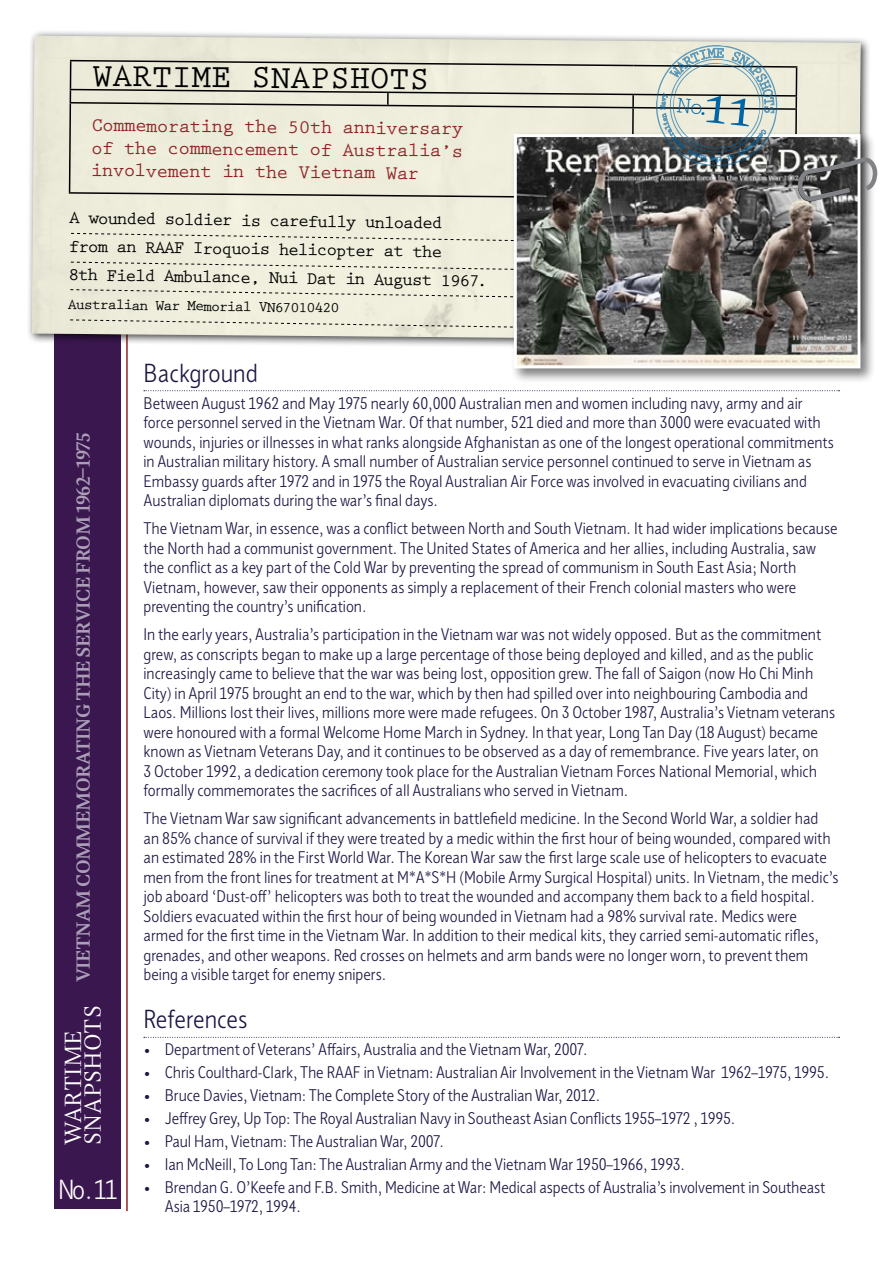
<style>
.page{position:relative;width:893px;height:1263px;background:#fff}
.page>*{position:absolute;margin:0;border:0;box-sizing:border-box;transform-origin:0 0}
.t1{font:700 33px "Prestige Elite Std";color:#000}
.t2{font:300 27px "Wayfarer";color:#fff}
.t3{font:300 25.5px "Wayfarer";color:#1b1643}
.t4{font:24px/19.5px "Kingfisher Display";color:#fff}
.t5{font:700 19.5px/22.4px "Prestige Elite Std";letter-spacing:-.05em;color:#8f2427;text-align:justify}
.t6{font:700 19.5px "Kingfisher";letter-spacing:-.03em;color:#ab9fb8}
.t7{font:700 18px/28.5px "Prestige Elite Std";color:#000}
.t8{font:300 16.5px/19.5px "Wayfarer";color:#1b1643}
.t9{font:700 15px "Prestige Elite Std";color:#000}
</style>
<div class="page">
<div style="left:54px;top:39px;width:67px;height:1170px;background:#3b1750"></div>
<svg style="left:144px;top:390px;width:696px;height:1px"></svg>
<svg style="left:144px;top:1037px;width:696px;height:1px"></svg>
<hr style="left:126px;top:39px;width:2px;height:1172px;background:#8f2427">
<div style="left:26px;top:30px;width:845px;height:321px;background:#000;opacity:.75"></div>
<img style="left:32px;top:36px;width:828px;height:305px">
<svg style="left:70px;top:233px;width:441px;height:13px"></svg>
<svg style="left:70px;top:261px;width:441px;height:13px"></svg>
<svg style="left:70px;top:289px;width:441px;height:13px"></svg>
<svg style="left:69px;top:319px;width:442px;height:13px"></svg>
<div style="left:511px;top:131px;width:364px;height:252px;background:#000;opacity:.5"></div>
<img style="left:518px;top:202px;width:338px;height:162px">
<div style="left:514px;top:134px;width:346px;height:234px;border:3px solid #fff"></div>
<svg style="left:67px;top:41px;width:811px;height:161px"></svg>
<h1 class="t1" style="left:93px;top:57px;width:338px;rotate:1deg">WARTIME SNAPSHOTS</h1>
<p class="t5" style="left:91px;top:116px;width:374px">Commemorating the 50th anniversary of the commencement of Australia’s involvement in the Vietnam War</p>
<p class="t7" style="left:70px;top:203px;width:421px;rotate:1deg">A wounded soldier is carefully unloaded<br>from an RAAF Iroquois helicopter at the<br>8th Field Ambulance, Nui Dat in August 1967.</p>
<p class="t9" style="left:68px;top:296px;width:273px;rotate:1deg">Australian War Memorial VN67010420</p>
<p class="t6" style="left:70px;top:982px;width:551px;rotate:-90deg">Vietnam commemorating the service from 1962–1975</p>
<h3 class="t4" style="left:63px;top:1145px;width:142px;rotate:-90deg">WARTIME<br>SNAPSHOTS</h3>
<h2 class="t2" style="left:58px;top:1171px;width:60px">No. 11</h2>
<h3 class="t3" style="left:143px;top:356px;width:116px">Background</h3>
<p class="t8" style="left:143px;top:393px;width:692px">Between August 1962 and May 1975 nearly 60,000 Australian men and women including navy, army and air force personnel served in the Vietnam War. Of that number, 521 died and more than 3000 were evacuated with wounds, injuries or illnesses in what ranks alongside Afghanistan as one of the longest operational commitments in Australian military history. A small number of Australian service personnel continued to serve in Vietnam as Embassy guards after 1972 and in 1975 the Royal Australian Air Force was involved in evacuating civilians and Australian diplomats during the war’s final days.</p>
<p class="t8" style="left:143px;top:518px;width:696px">The Vietnam War, in essence, was a conflict between North and South Vietnam. It had wider implications because the North had a communist government. The United States of America and her allies, including Australia, saw the conflict as a key part of the Cold War by preventing the spread of communism in South East Asia; North Vietnam, however, saw their opponents as simply a replacement of their French colonial masters who were preventing the country’s unification.</p>
<p class="t8" style="left:143px;top:624px;width:693px">In the early years, Australia’s participation in the Vietnam war was not widely opposed. But as the commitment grew, as conscripts began to make up a large percentage of those being deployed and killed, and as the public increasingly came to believe that the war was being lost, opposition grew. The fall of Saigon (now Ho Chi Minh City) in April 1975 brought an end to the war, which by then had spilled over into neighbouring Cambodia and Laos. Millions lost their lives, millions more were made refugees. On 3 October 1987, Australia’s Vietnam veterans were honoured with a formal Welcome Home March in Sydney. In that year, Long Tan Day (18 August) became known as Vietnam Veterans Day, and it continues to be observed as a day of remembrance. Five years later, on<br>3 October 1992, a dedication ceremony took place for the Australian Vietnam Forces National Memorial, which formally commemorates the sacrifices of all Australians who served in Vietnam.</p>
<p class="t8" style="left:143px;top:808px;width:697px">The Vietnam War saw significant advancements in battlefield medicine. In the Second World War, a soldier had<br>an 85% chance of survival if they were treated by a medic within the first hour of being wounded, compared with an estimated 28% in the First World War. The Korean War saw the first large scale use of helicopters to evacuate men from the front lines for treatment at M*A*S*H (Mobile Army Surgical Hospital) units. In Vietnam, the medic’s job aboard ‘Dust-off’ helicopters was both to treat the wounded and accompany them back to a field hospital.<br>Soldiers evacuated within the first hour of being wounded in Vietnam had a 98% survival rate. Medics were armed for the first time in the Vietnam War. In addition to their medical kits, they carried semi-automatic rifles, grenades, and other weapons. Red crosses on helmets and arm bands were no longer worn, to prevent them being a visible target for enemy snipers.</p>
<h3 class="t3" style="left:143px;top:1002px;width:106px">References</h3>
<p class="t8" style="left:143px;top:1039px;width:445px">• Department of Veterans’ Affairs, Australia and the Vietnam War, 2007.</p>
<p class="t8" style="left:143px;top:1062px;width:687px">• Chris Coulthard-Clark, The RAAF in Vietnam: Australian Air Involvement in the Vietnam War 1962–1975, 1995.</p>
<p class="t8" style="left:143px;top:1085px;width:458px">• Bruce Davies, Vietnam: The Complete Story of the Australian War, 2012.</p>
<p class="t8" style="left:143px;top:1108px;width:593px">• Jeffrey Grey, Up Top: The Royal Australian Navy in Southeast Asian Conflicts 1955–1972 , 1995.</p>
<p class="t8" style="left:143px;top:1131px;width:302px">• Paul Ham, Vietnam: The Australian War, 2007.</p>
<p class="t8" style="left:143px;top:1154px;width:543px">• Ian McNeill, To Long Tan: The Australian Army and the Vietnam War 1950–1966, 1993.</p>
<p class="t8" style="left:165px;top:1177px;width:662px;text-indent:-21px">• Brendan G. O’Keefe and F.B. Smith, Medicine at War: Medical aspects of Australia’s involvement in Southeast<br>Asia 1950–1972, 1994.</p>
</div>
